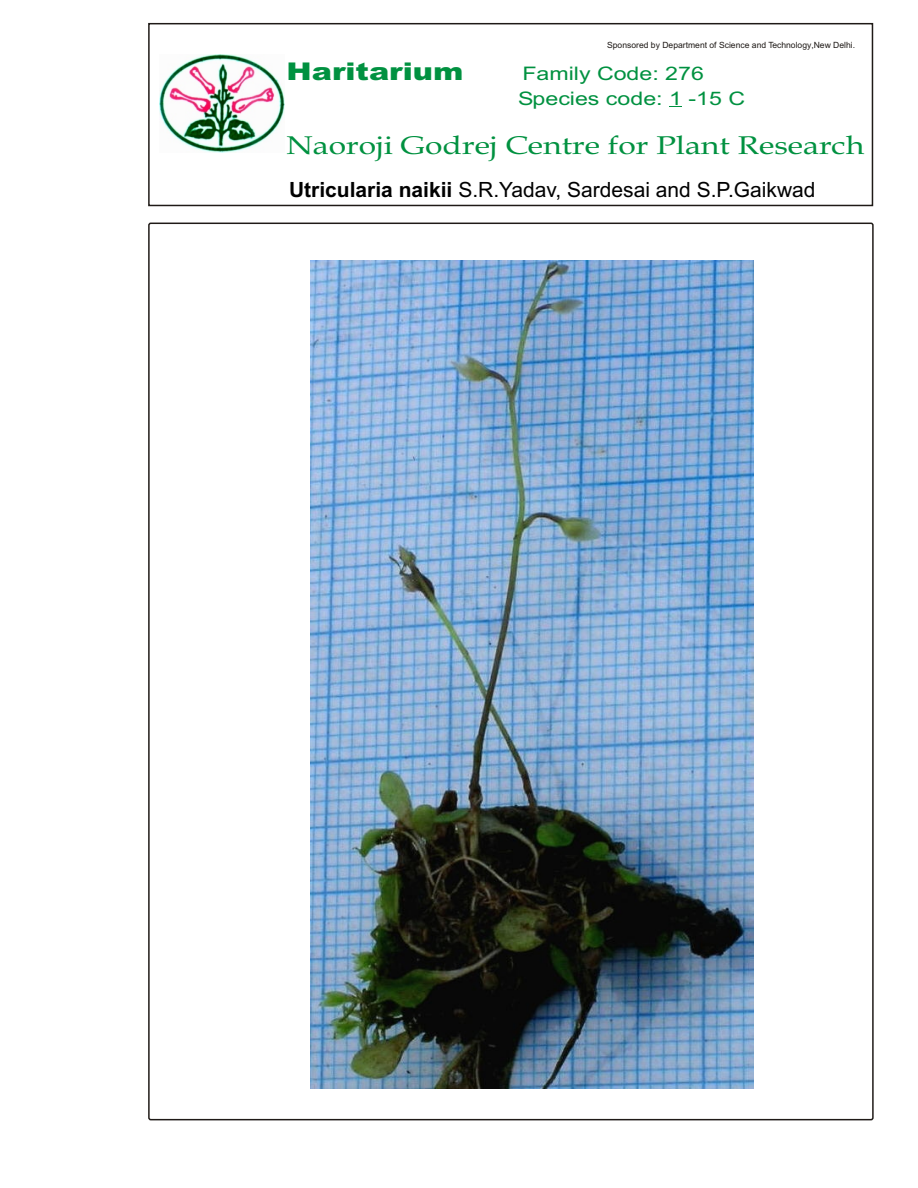
<style>
.page{position:relative;width:918px;height:1188px;background:#fff}
.page>*{position:absolute;margin:0;border:0;box-sizing:border-box;transform-origin:0 0}
.t1{font:25.65px "Book Antiqua";color:#009140;scale:1.24 1}
.t2{font:900 24.45px "Arial";color:#009140;scale:1.24 1}
.t3{font:21px "Arial";color:#000}
.t4{font:18.6px/24.5px "Arial";color:#009140;scale:1.24 1}
.t5{font:8.55px "Arial";color:#1f1a17}
.s1{font-weight:700}
</style>
<div class="page">
<img style="left:310px;top:260px;width:444px;height:829px">
<svg style="left:669px;top:106px;width:13px;height:1px"></svg>
<img style="left:160px;top:55px;width:124px;height:97px">
<div style="left:148px;top:23px;width:725px;height:183px;border:2px solid #1f1a17"></div>
<p class="t5" style="left:607px;top:42px;width:250px">Sponsored by Department of Science and Technology,New Delhi.</p>
<h2 class="t2" style="left:287px;top:63px;width:144px">Haritarium</h2>
<h3 class="t4" style="left:518px;top:63px;width:184px">Family Code: 276<br>Species code: 1 -15 C</h3>
<h1 class="t1" style="left:287px;top:136px;width:467px">Naoroji Godrej Centre for Plant Research</h1>
<h3 class="t3" style="left:289px;top:182px;width:528px"><span class="s1">Utricularia naikii</span> S.R.Yadav, Sardesai and S.P.Gaikwad</h3>
</div>
